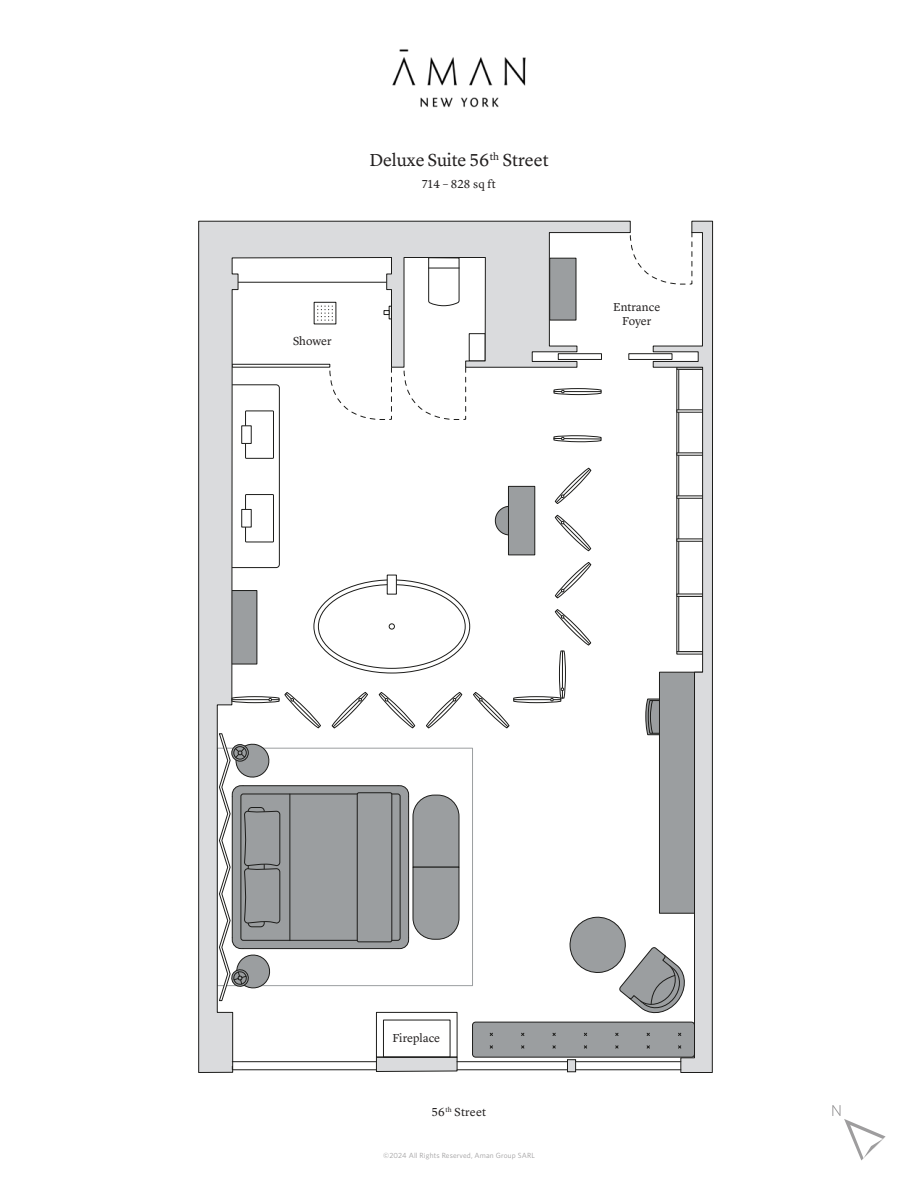
<style>
.page{position:relative;width:918px;height:1188px;background:#fff}
.page>*{position:absolute;margin:0;border:0;box-sizing:border-box;transform-origin:0 0}
.t1{font:18px "Lyon Text Aman Regular";letter-spacing:-.01em;color:#232020}
.t2{font:12px/14.4px "Lyon Text Aman Regular";color:#232020;text-align:center}
.t3{font:12px "Lyon Text Aman Regular";letter-spacing:.02em;color:#232020}
.t4{font:7.5px "Whitney";letter-spacing:.02em;color:#9e9d9e}
</style>
<div class="page">
<img style="left:392px;top:49px;width:134px;height:59px">
<svg style="left:832px;top:1105px;width:53px;height:55px"></svg>
<svg style="left:645px;top:698px;width:8px;height:37px"></svg>
<svg style="left:631px;top:947px;width:22px;height:66px"></svg>
<div style="left:473px;top:1022px;width:222px;height:35px;background:#9b9ea0;border-radius:3px"></div>
<svg style="left:646px;top:1032px;width:4px;height:4px"></svg>
<svg style="left:646px;top:1045px;width:4px;height:4px"></svg>
<div style="left:629px;top:353px;width:43px;height:7px;background:#fff;border:1px solid #1d1d1b"></div>
<svg style="left:631px;top:239px;width:22px;height:39px"></svg>
<svg style="left:653px;top:221px;width:60px;height:852px"></svg>
<svg style="left:198px;top:221px;width:433px;height:852px"></svg>
<svg style="left:232px;top:1057px;width:226px;height:15px"></svg>
<hr style="left:457px;top:1061px;width:224px;height:1px;background:#1d1d1b">
<hr style="left:457px;top:1069px;width:224px;height:1px;background:#1d1d1b">
<div style="left:567px;top:1060px;width:9px;height:12px;background:#dadbdd"></div>
<div style="left:567px;top:1059px;width:9px;height:13px;border:1px solid #1d1d1b"></div>
<svg style="left:219px;top:692px;width:102px;height:309px"></svg>
<svg style="left:331px;top:691px;width:37px;height:38px"></svg>
<svg style="left:378px;top:692px;width:38px;height:37px"></svg>
<svg style="left:426px;top:691px;width:37px;height:38px"></svg>
<svg style="left:554px;top:562px;width:38px;height:37px"></svg>
<svg style="left:554px;top:514px;width:38px;height:38px"></svg>
<svg style="left:554px;top:467px;width:38px;height:37px"></svg>
<svg style="left:553px;top:435px;width:49px;height:7px"></svg>
<svg style="left:553px;top:388px;width:49px;height:7px"></svg>
<svg style="left:473px;top:609px;width:119px;height:120px"></svg>
<div style="left:376px;top:1012px;width:81px;height:45px;border:1px solid #1d1d1b"></div>
<h1 class="t1" style="left:369px;top:146px;width:181px">Deluxe Suite 56<sup>th</sup> Street</h1>
<h2 class="t3" style="left:422px;top:175px;width:75px">714 – 828 sq ft</h2>
<h2 class="t2" style="left:293px;top:333px;width:40px">Shower</h2>
<h2 class="t2" style="left:613px;top:299px;width:49px">Entrance<br>Foyer</h2>
<h2 class="t2" style="left:392px;top:1030px;width:49px">Fireplace</h2>
<h2 class="t3" style="left:432px;top:1103px;width:56px">56<sup>th</sup> Street</h2>
<p class="t4" style="left:383px;top:1151px;width:153px">©2024 All Rights Reserved, Aman Group SARL</p>
</div>
